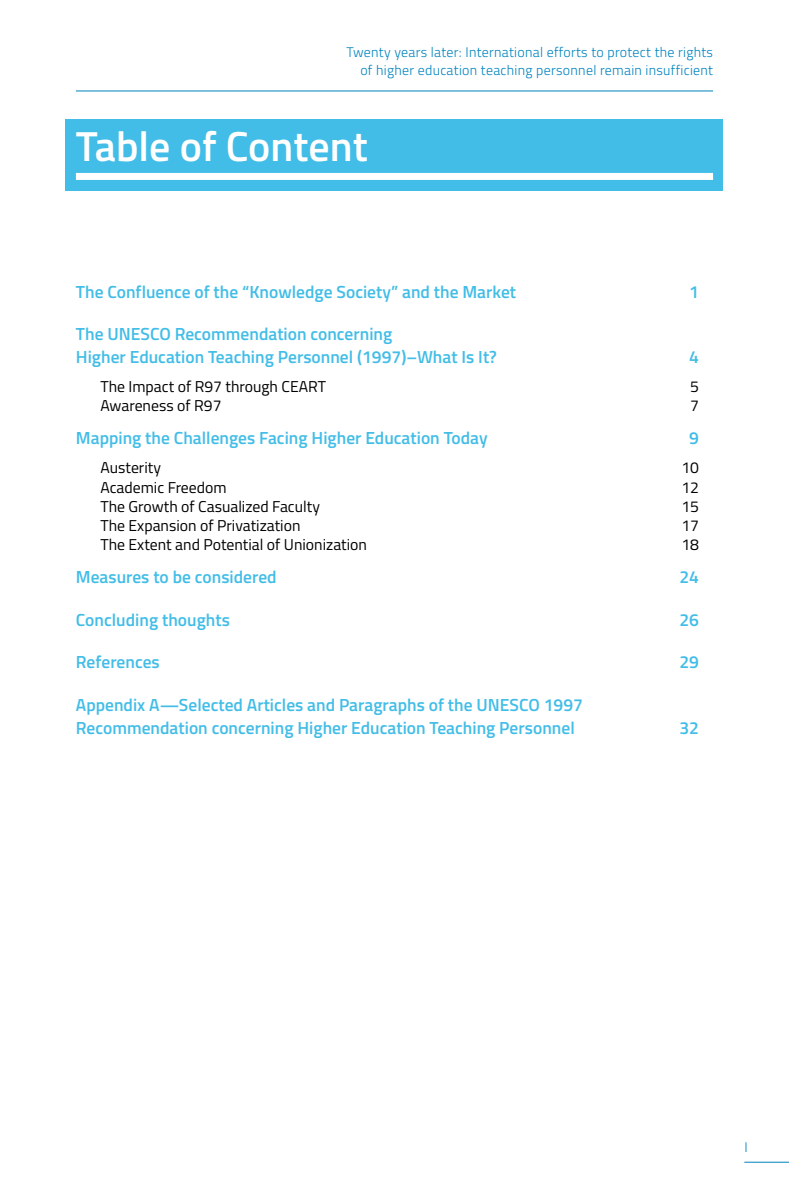
<style>
.page{position:relative;width:789px;height:1191px;background:#fff}
.page>*{position:absolute;margin:0;border:0;box-sizing:border-box;transform-origin:0 0}
.t1{font:600 42px "Titillium";color:#fff}
.t2{font:600 17.5px/22.8px "Titillium";color:#42bde7}
.t3{font:15.75px "Titillium";color:#000}
.t4{font:300 14px/17.5px "Titillium";letter-spacing:.02em;color:#0083be;text-align:right}
</style>
<div class="page">
<hr style="left:744px;top:1161px;width:45px;height:1px;background:#0083be">
<hr style="left:76px;top:91px;width:637px;height:1px;background:#0083be">
<div style="left:66px;top:119px;width:657px;height:72px;background:#42bde7"></div>
<div style="left:76px;top:173px;width:637px;height:7px;background:#fff"></div>
<p class="t4" style="left:346px;top:43px;width:368px">Twenty years later: International efforts to protect the rights of higher education teaching personnel remain insufficient</p>
<h1 class="t1" style="left:76px;top:114px;width:293px">Table of Content</h1>
<p class="t2" style="left:76px;top:279px;width:442px">The Confluence of the “Knowledge Society” and the Market</p>
<p class="t2" style="left:689px;top:279px;width:11px">1</p>
<p class="t2" style="left:76px;top:322px;width:422px">The UNESCO Recommendation concerning<br>Higher Education Teaching Personnel (1997)–What Is It?</p>
<p class="t2" style="left:689px;top:344px;width:11px">4</p>
<p class="t3" style="left:100px;top:375px;width:227px">The Impact of R97 through CEART</p>
<p class="t3" style="left:690px;top:375px;width:10px">5</p>
<p class="t3" style="left:100px;top:394px;width:123px">Awareness of R97</p>
<p class="t3" style="left:690px;top:394px;width:10px">7</p>
<p class="t2" style="left:76px;top:426px;width:413px">Mapping the Challenges Facing Higher Education Today</p>
<p class="t2" style="left:689px;top:426px;width:11px">9</p>
<p class="t3" style="left:100px;top:456px;width:62px">Austerity</p>
<p class="t3" style="left:681px;top:456px;width:19px">10</p>
<p class="t3" style="left:100px;top:475px;width:128px">Academic Freedom</p>
<p class="t3" style="left:681px;top:475px;width:19px">12</p>
<p class="t3" style="left:100px;top:495px;width:221px">The Growth of Casualized Faculty</p>
<p class="t3" style="left:681px;top:495px;width:19px">15</p>
<p class="t3" style="left:100px;top:514px;width:202px">The Expansion of Privatization</p>
<p class="t3" style="left:681px;top:514px;width:19px">17</p>
<p class="t3" style="left:100px;top:533px;width:268px">The Extent and Potential of Unionization</p>
<p class="t3" style="left:681px;top:533px;width:19px">18</p>
<p class="t2" style="left:76px;top:564px;width:202px">Measures to be considered</p>
<p class="t2" style="left:679px;top:564px;width:21px">24</p>
<p class="t2" style="left:76px;top:607px;width:155px">Concluding thoughts</p>
<p class="t2" style="left:679px;top:607px;width:21px">26</p>
<p class="t2" style="left:76px;top:650px;width:85px">References</p>
<p class="t2" style="left:679px;top:650px;width:21px">29</p>
<p class="t2" style="left:76px;top:692px;width:508px">Appendix A—Selected Articles and Paragraphs of the UNESCO 1997<br>Recommendation concerning Higher Education Teaching Personnel</p>
<p class="t2" style="left:679px;top:715px;width:21px">32</p>
<p class="t4" style="left:744px;top:1137px;width:5px">I</p>
</div>
